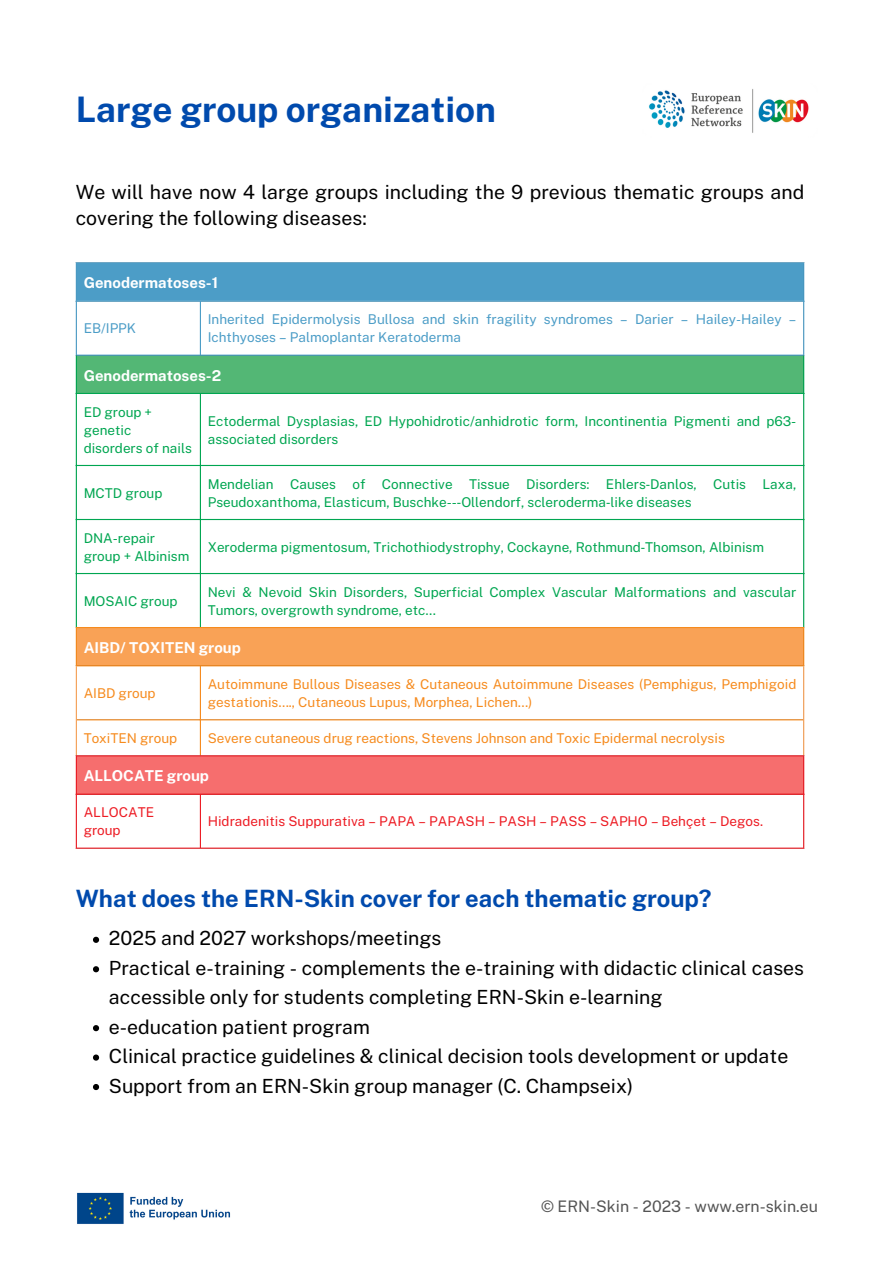
<style>
.page{position:relative;width:894px;height:1264px;background:#fff}
.page>*{position:absolute;margin:0;border:0;box-sizing:border-box;transform-origin:0 0}
.t1{font:700 35.1px "Public Sans";color:#004aad}
.t2{font:700 23.85px "Public Sans";color:#004aad}
.t3{font:19.5px/26.7px "Public Sans";color:#000}
.t4{font:15.9px "Public Sans";color:#545454}
.t5{font:700 15px "Public Sans";color:#fff}
.t6{font:13.5px/18px "Public Sans";color:#00a651}
.t7{font:13.5px/18px "Public Sans";color:#f68b1e}
.t8{font:13.5px/18px "Public Sans";color:#4c9dc7}
.t9{font:13.5px/18px "Public Sans";color:#ed1c24}
.s1{font-family:"Noto Sans"}
</style>
<div class="page">
<img style="left:649px;top:89px;width:160px;height:44px">
<svg style="left:93px;top:936px;width:6px;height:6px"></svg>
<svg style="left:93px;top:966px;width:6px;height:6px"></svg>
<svg style="left:93px;top:1025px;width:6px;height:6px"></svg>
<svg style="left:93px;top:1054px;width:6px;height:6px"></svg>
<svg style="left:93px;top:1084px;width:6px;height:6px"></svg>
<div style="left:76px;top:262px;width:727px;height:39px;background:#4c9dc7"></div>
<div style="left:76px;top:355px;width:727px;height:39px;background:#53b775"></div>
<div style="left:76px;top:627px;width:727px;height:39px;background:#f9a256"></div>
<div style="left:76px;top:755px;width:727px;height:39px;background:#f66e6e"></div>
<hr style="left:76px;top:263px;width:1px;height:91px;background:#4c9dc7">
<hr style="left:200px;top:302px;width:1px;height:52px;background:#4c9dc7">
<hr style="left:802px;top:263px;width:2px;height:91px;background:#4c9dc7">
<hr style="left:76px;top:262px;width:728px;height:1px;background:#4c9dc7">
<hr style="left:76px;top:300px;width:728px;height:2px;background:#4c9dc7">
<hr style="left:76px;top:354px;width:728px;height:2px;background:#4c9dc7">
<hr style="left:76px;top:356px;width:1px;height:271px;background:#00a651">
<hr style="left:200px;top:394px;width:1px;height:233px;background:#00a651">
<hr style="left:802px;top:356px;width:2px;height:271px;background:#00a651">
<hr style="left:76px;top:393px;width:728px;height:1px;background:#00a651">
<hr style="left:76px;top:465px;width:728px;height:1px;background:#00a651">
<hr style="left:76px;top:519px;width:728px;height:1px;background:#00a651">
<hr style="left:76px;top:573px;width:728px;height:1px;background:#00a651">
<hr style="left:76px;top:628px;width:1px;height:37px;background:#f68b1e">
<hr style="left:200px;top:666px;width:1px;height:89px;background:#f68b1e">
<hr style="left:802px;top:628px;width:2px;height:37px;background:#f68b1e">
<hr style="left:76px;top:627px;width:728px;height:1px;background:#f68b1e">
<hr style="left:76px;top:665px;width:728px;height:1px;background:#f68b1e">
<hr style="left:77px;top:719px;width:725px;height:1px;background:#f68b1e">
<hr style="left:76px;top:666px;width:1px;height:89px;background:#f9a256">
<hr style="left:802px;top:666px;width:2px;height:89px;background:#f9a256">
<hr style="left:76px;top:756px;width:1px;height:91px;background:#ed1c24">
<hr style="left:200px;top:794px;width:1px;height:53px;background:#ed1c24">
<hr style="left:802px;top:756px;width:2px;height:91px;background:#ed1c24">
<hr style="left:76px;top:755px;width:728px;height:1px;background:#ed1c24">
<hr style="left:76px;top:793px;width:728px;height:1px;background:#ed1c24">
<hr style="left:76px;top:847px;width:728px;height:1px;background:#ed1c24">
<img style="left:77px;top:1192px;width:154px;height:32px">
<p class="t1" style="left:76px;top:88px;width:421px">Large group organization</p>
<p class="t3" style="left:76px;top:178px;width:729px">We will have now 4 large groups including the 9 previous thematic groups and covering the following diseases:</p>
<p class="t5" style="left:84px;top:274px;width:136px">Genodermatoses-1</p>
<p class="t8" style="left:84px;top:319px;width:54px">EB/IPPK</p>
<p class="t8" style="left:208px;top:310px;width:590px">Inherited Epidermolysis Bullosa and skin fragility syndromes – Darier – Hailey-Hailey –<br>Ichthyoses – Palmoplantar Keratoderma</p>
<p class="t5" style="left:84px;top:366px;width:139px">Genodermatoses-2</p>
<p class="t6" style="left:84px;top:402px;width:110px">ED group + genetic disorders of nails</p>
<p class="t6" style="left:208px;top:411px;width:590px">Ectodermal Dysplasias, ED Hypohidrotic/anhidrotic form, Incontinentia Pigmenti and p63- associated disorders</p>
<p class="t6" style="left:84px;top:483px;width:80px">MCTD group</p>
<p class="t6" style="left:208px;top:474px;width:590px">Mendelian Causes of Connective Tissue Disorders: Ehlers<span class="s1">‐</span>Danlos, Cutis Laxa,<br>Pseudoxanthoma, Elasticum, Buschke--<span class="s1">‐</span>Ollendorf, scleroderma<span class="s1">‐</span>like diseases</p>
<p class="t6" style="left:84px;top:528px;width:107px">DNA-repair group + Albinism</p>
<p class="t6" style="left:208px;top:537px;width:557px">Xeroderma pigmentosum, Trichothiodystrophy, Cockayne, Rothmund<span class="s1">‐</span>Thomson, Albinism</p>
<p class="t6" style="left:84px;top:591px;width:95px">MOSAIC group</p>
<p class="t6" style="left:208px;top:582px;width:590px">Nevi &amp; Nevoid Skin Disorders, Superficial Complex Vascular Malformations and vascular<br>Tumors, overgrowth syndrome, etc…</p>
<p class="t5" style="left:84px;top:638px;width:159px">AIBD/ TOXITEN group</p>
<p class="t7" style="left:84px;top:684px;width:73px">AIBD group</p>
<p class="t7" style="left:208px;top:675px;width:590px">Autoimmune Bullous Diseases &amp; Cutaneous Autoimmune Diseases (Pemphigus, Pemphigoid gestationis…., Cutaneous Lupus, Morphea, Lichen…)</p>
<p class="t7" style="left:84px;top:729px;width:95px">ToxiTEN group</p>
<p class="t7" style="left:208px;top:729px;width:518px">Severe cutaneous drug reactions, Stevens Johnson and Toxic Epidermal necrolysis</p>
<p class="t5" style="left:84px;top:767px;width:127px">ALLOCATE group</p>
<p class="t9" style="left:84px;top:803px;width:72px">ALLOCATE group</p>
<p class="t9" style="left:208px;top:812px;width:556px">Hidradenitis Suppurativa – PAPA – PAPASH – PASH – PASS – SAPHO – Behçet – Degos.</p>
<p class="t2" style="left:76px;top:884px;width:637px">What does the ERN-Skin cover for each thematic group?</p>
<p class="t3" style="left:109px;top:924px;width:334px">2025 and 2027 workshops/meetings</p>
<p class="t3" style="left:109px;top:953px;width:696px;line-height:29.4px">Practical e-training - complements the e-training with didactic clinical cases accessible only for students completing ERN-Skin e-learning</p>
<p class="t3" style="left:109px;top:1013px;width:262px">e-education patient program</p>
<p class="t3" style="left:109px;top:1042px;width:680px">Clinical practice guidelines &amp; clinical decision tools development or update</p>
<p class="t3" style="left:109px;top:1072px;width:525px">Support from an ERN-Skin group manager (C. Champseix)</p>
<p class="t4" style="left:541px;top:1197px;width:278px">© ERN-Skin - 2023 - www.ern-skin.eu</p>
</div>
